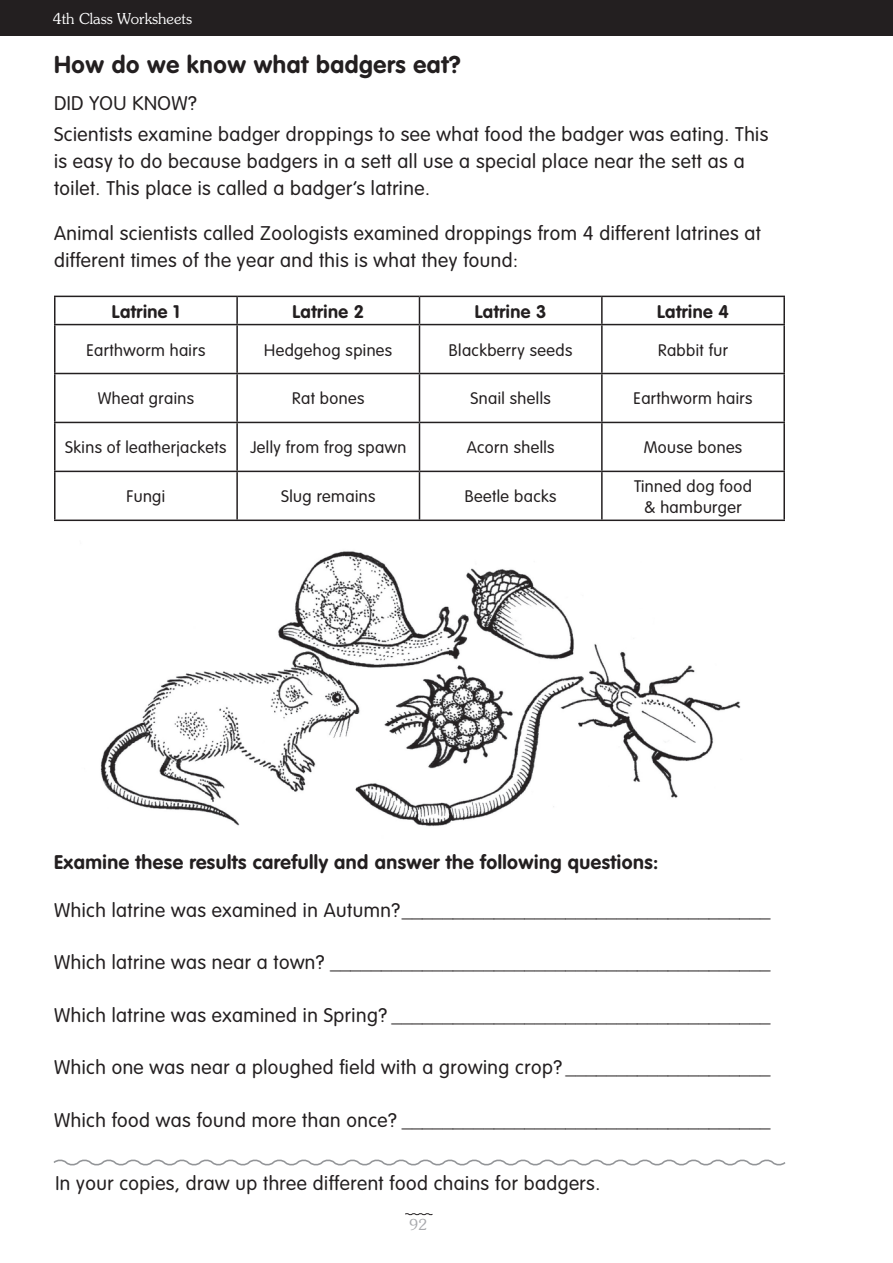
<style>
.page{position:relative;width:893px;height:1263px;background:#fff}
.page>*{position:absolute;margin:0;border:0;box-sizing:border-box;transform-origin:0 0}
.t1{font:700 24px "VAG Rounded";letter-spacing:.025em;color:#231f20}
.t2{font:300 19.5px/27px "VAG Rounded";letter-spacing:.025em;color:#231f20}
.t3{font:700 19.5px "VAG Rounded";letter-spacing:.025em;color:#231f20}
.t4{font:700 18px "VAG Rounded";letter-spacing:.025em;color:#231f20}
.t5{font:300 16.5px/21px "VAG Rounded";letter-spacing:.025em;color:#231f20;text-align:center}
.t6{font:300 15px "Souvenir";color:#fff}
.t7{font:300 15px "Souvenir";color:#a8a9ad}
</style>
<div class="page">
<div style="left:0;top:0;width:893px;height:36px;background:#231f20"></div>
<svg style="left:405px;top:1213px;width:28px;height:2px"></svg>
<hr style="left:54px;top:296px;width:183px;height:1px;background:#231f20">
<svg style="left:54px;top:297px;width:1px;height:27px"></svg>
<hr style="left:237px;top:296px;width:182px;height:1px;background:#231f20">
<hr style="left:236px;top:297px;width:2px;height:27px;background:#231f20">
<hr style="left:419px;top:296px;width:183px;height:1px;background:#231f20">
<svg style="left:419px;top:297px;width:1px;height:27px"></svg>
<hr style="left:602px;top:296px;width:183px;height:1px;background:#231f20">
<hr style="left:601px;top:297px;width:2px;height:27px;background:#231f20">
<hr style="left:783px;top:297px;width:2px;height:27px;background:#231f20">
<hr style="left:54px;top:324px;width:183px;height:1px;background:#231f20">
<hr style="left:54px;top:325px;width:1px;height:48px;background:#231f20">
<hr style="left:237px;top:324px;width:182px;height:1px;background:#231f20">
<hr style="left:236px;top:325px;width:2px;height:48px;background:#231f20">
<hr style="left:419px;top:324px;width:183px;height:1px;background:#231f20">
<hr style="left:419px;top:325px;width:1px;height:48px;background:#231f20">
<hr style="left:602px;top:324px;width:183px;height:1px;background:#231f20">
<hr style="left:601px;top:325px;width:2px;height:48px;background:#231f20">
<hr style="left:783px;top:325px;width:2px;height:48px;background:#231f20">
<hr style="left:54px;top:373px;width:183px;height:1px;background:#231f20">
<hr style="left:54px;top:374px;width:1px;height:48px;background:#231f20">
<hr style="left:237px;top:373px;width:182px;height:1px;background:#231f20">
<hr style="left:236px;top:374px;width:2px;height:48px;background:#231f20">
<hr style="left:419px;top:373px;width:183px;height:1px;background:#231f20">
<hr style="left:419px;top:374px;width:1px;height:48px;background:#231f20">
<hr style="left:602px;top:373px;width:183px;height:1px;background:#231f20">
<hr style="left:601px;top:374px;width:2px;height:48px;background:#231f20">
<hr style="left:783px;top:374px;width:2px;height:48px;background:#231f20">
<hr style="left:54px;top:422px;width:183px;height:1px;background:#231f20">
<hr style="left:54px;top:423px;width:1px;height:48px;background:#231f20">
<hr style="left:237px;top:422px;width:182px;height:1px;background:#231f20">
<hr style="left:236px;top:423px;width:2px;height:48px;background:#231f20">
<hr style="left:419px;top:422px;width:183px;height:1px;background:#231f20">
<hr style="left:419px;top:423px;width:1px;height:48px;background:#231f20">
<hr style="left:602px;top:422px;width:183px;height:1px;background:#231f20">
<hr style="left:601px;top:423px;width:2px;height:48px;background:#231f20">
<hr style="left:783px;top:423px;width:2px;height:48px;background:#231f20">
<hr style="left:54px;top:471px;width:183px;height:1px;background:#231f20">
<hr style="left:54px;top:472px;width:2px;height:48px;background:#231f20">
<hr style="left:237px;top:471px;width:182px;height:1px;background:#231f20">
<hr style="left:236px;top:472px;width:2px;height:48px;background:#231f20">
<hr style="left:419px;top:471px;width:183px;height:1px;background:#231f20">
<hr style="left:419px;top:472px;width:1px;height:48px;background:#231f20">
<hr style="left:602px;top:471px;width:183px;height:1px;background:#231f20">
<hr style="left:601px;top:472px;width:2px;height:48px;background:#231f20">
<hr style="left:783px;top:472px;width:2px;height:48px;background:#231f20">
<hr style="left:54px;top:520px;width:731px;height:1px;background:#231f20">
<img style="left:100px;top:551px;width:641px;height:276px">
<svg style="left:53px;top:1159px;width:733px;height:7px"></svg>
<p class="t6" style="left:53px;top:13px;width:141px">4th Class Worksheets</p>
<p class="t1" style="left:54px;top:54px;width:408px">How do we know what badgers eat?</p>
<p class="t2" style="left:54px;top:89px;width:716px;line-height:31.5px">DID YOU KNOW?<br>Scientists examine badger droppings to see what food the badger was eating. This</p>
<p class="t2" style="left:54px;top:150px;width:692px">is easy to do because badgers in a sett all use a special place near the sett as a toilet. This place is called a badger’s latrine.</p>
<p class="t2" style="left:54px;top:222px;width:708px">Animal scientists called Zoologists examined droppings from 4 different latrines at different times of the year and this is what they found:</p>
<p class="t4" style="left:112px;top:304px;width:70px">Latrine 1</p>
<p class="t4" style="left:292px;top:304px;width:73px">Latrine 2</p>
<p class="t4" style="left:475px;top:304px;width:73px">Latrine 3</p>
<p class="t4" style="left:657px;top:304px;width:73px">Latrine 4</p>
<p class="t5" style="left:87px;top:340px;width:120px">Earthworm hairs</p>
<p class="t5" style="left:264px;top:340px;width:129px">Hedgehog spines</p>
<p class="t5" style="left:449px;top:340px;width:125px">Blackberry seeds</p>
<p class="t5" style="left:658px;top:340px;width:71px">Rabbit fur</p>
<p class="t5" style="left:98px;top:389px;width:98px">Wheat grains</p>
<p class="t5" style="left:292px;top:389px;width:74px">Rat bones</p>
<p class="t5" style="left:470px;top:389px;width:82px">Snail shells</p>
<p class="t5" style="left:634px;top:389px;width:120px">Earthworm hairs</p>
<p class="t5" style="left:65px;top:438px;width:163px">Skins of leatherjackets</p>
<p class="t5" style="left:250px;top:438px;width:157px">Jelly from frog spawn</p>
<p class="t5" style="left:467px;top:438px;width:89px">Acorn shells</p>
<p class="t5" style="left:644px;top:438px;width:100px">Mouse bones</p>
<p class="t5" style="left:127px;top:487px;width:40px">Fungi</p>
<p class="t5" style="left:281px;top:487px;width:96px">Slug remains</p>
<p class="t5" style="left:465px;top:487px;width:93px">Beetle backs</p>
<p class="t5" style="left:634px;top:477px;width:119px">Tinned dog food &amp; hamburger</p>
<p class="t3" style="left:54px;top:854px;width:606px">Examine these results carefully and answer the following questions:</p>
<p class="t2" style="left:54px;top:898px;width:718px">Which latrine was examined in Autumn? ____________________________________</p>
<p class="t2" style="left:54px;top:950px;width:718px">Which latrine was near a town? ___________________________________________</p>
<p class="t2" style="left:54px;top:1003px;width:718px">Which latrine was examined in Spring? _____________________________________</p>
<p class="t2" style="left:54px;top:1055px;width:718px">Which one was near a ploughed field with a growing crop? ____________________</p>
<p class="t2" style="left:54px;top:1108px;width:718px">Which food was found more than once? ____________________________________</p>
<p class="t2" style="left:55px;top:1172px;width:546px">In your copies, draw up three different food chains for badgers.</p>
<p class="t7" style="left:409px;top:1218px;width:19px">92</p>
</div>
